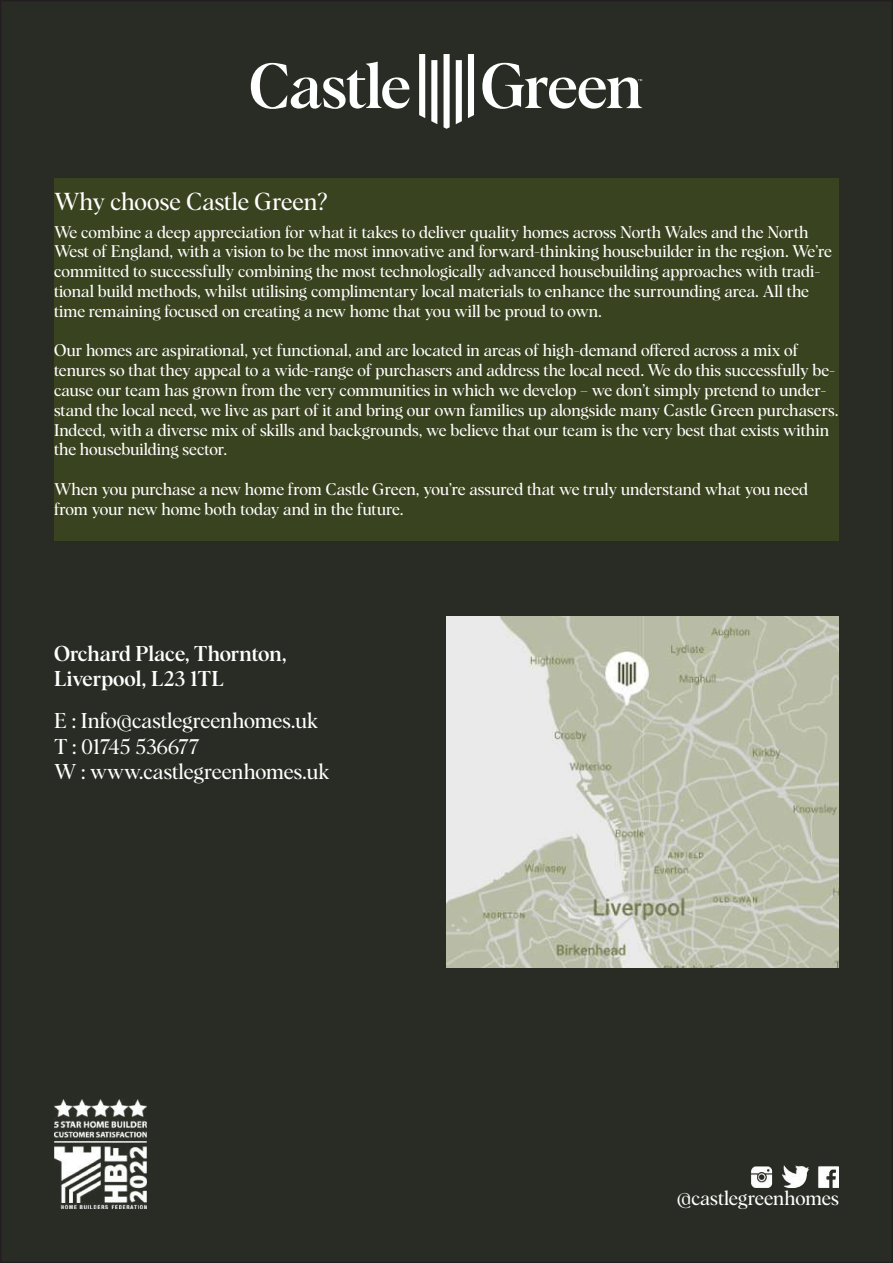
<style>
.page{position:relative;width:893px;height:1263px;background:#fff}
.page>*{position:absolute;margin:0;border:0;box-sizing:border-box;transform-origin:0 0}
.t1{font:24px "Albra";letter-spacing:-.005em;color:#fff}
.t2{font:21px/25.2px "Albra";color:#fff}
.t3{font:500 21px/25.2px "Albra";color:#fff}
.t4{font:19.5px "Albra";letter-spacing:-.005em;color:#fff}
.t5{font:16.5px/19.8px "Albra";letter-spacing:-.005em;color:#fff}
</style>
<div class="page">
<div style="left:1px;top:1px;width:891px;height:1261px;background:#292c24"></div>
<svg style="left:251px;top:62px;width:159px;height:47px"></svg>
<svg style="left:456px;top:60px;width:6px;height:64px"></svg>
<svg style="left:468px;top:54px;width:6px;height:64px"></svg>
<svg style="left:444px;top:54px;width:6px;height:75px"></svg>
<svg style="left:431px;top:60px;width:6px;height:64px"></svg>
<svg style="left:419px;top:54px;width:6px;height:64px"></svg>
<svg style="left:482px;top:63px;width:160px;height:46px"></svg>
<div style="left:54px;top:178px;width:785px;height:363px;background:#3a431f"></div>
<img style="left:446px;top:617px;width:392px;height:350px">
<img style="left:54px;top:1099px;width:93px;height:110px">
<img style="left:752px;top:1165px;width:87px;height:22px">
<h1 class="t1" style="left:54px;top:184px;width:275px">Why choose Castle Green?</h1>
<p class="t5" style="left:54px;top:221px;width:780px">We combine a deep appreciation for what it takes to deliver quality homes across North Wales and the North West of England, with a vision to be the most innovative and forward-thinking housebuilder in the region. We’re committed to successfully combining the most technologically advanced housebuilding approaches with tradi&shy;tional build methods, whilst utilising complimentary local materials to enhance the surrounding area. All the time remaining focused on creating a new home that you will be proud to own.</p>
<p class="t5" style="left:54px;top:340px;width:786px">Our homes are aspirational, yet functional, and are located in areas of high-demand offered across a mix of tenures so that they appeal to a wide-range of purchasers and address the local need. We do this successfully be&shy;cause our team has grown from the very communities in which we develop – we don’t simply pretend to under&shy;stand the local need, we live as part of it and bring our own families up alongside many Castle Green purchasers.<br>Indeed, with a diverse mix of skills and backgrounds, we believe that our team is the very best that exists within the housebuilding sector.</p>
<p class="t5" style="left:54px;top:478px;width:756px">When you purchase a new home from Castle Green, you’re assured that we truly understand what you need from your new home both today and in the future.</p>
<p class="t3" style="left:54px;top:639px;width:234px">Orchard Place, Thornton,<br>Liverpool, L23 1TL</p>
<p class="t2" style="left:54px;top:707px;width:277px">E : Info@castlegreenhomes.uk<br>T : 01745 536677<br>W : www.castlegreenhomes.uk</p>
<p class="t4" style="left:677px;top:1184px;width:163px">@castlegreenhomes</p>
</div>
